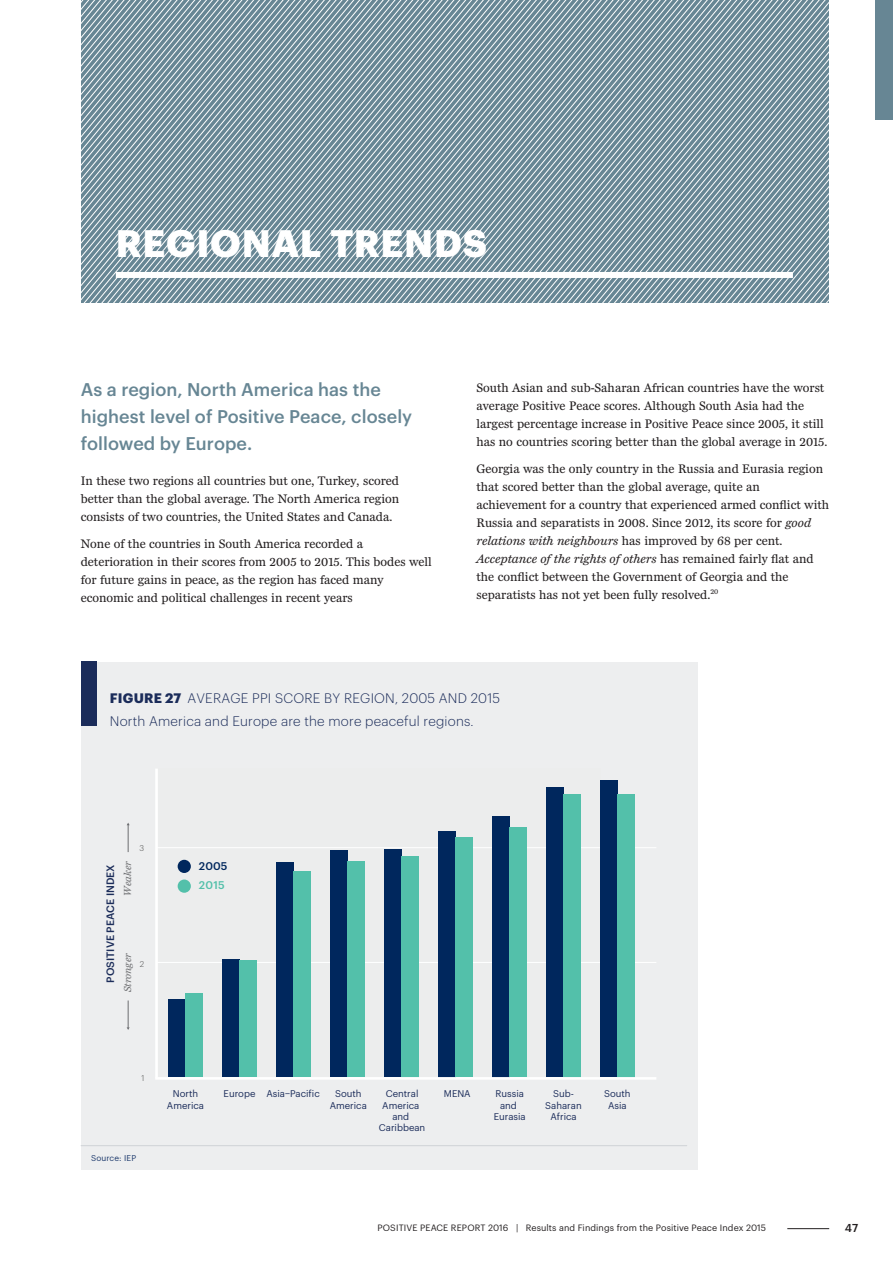
<style>
.page{position:relative;width:893px;height:1263px;background:#fff}
.page>*{position:absolute;margin:0;border:0;box-sizing:border-box;transform-origin:0 0}
.IEP_section_heading{font:700 37.5px "Graphik";letter-spacing:.015em;color:#fff}
.Intro_Text__14pt__Te{font:500 18px/27px "Graphik";letter-spacing:.005em;color:#678694}
.t1{font:300 13.5px/22.8px "Graphik";letter-spacing:.015em;color:#1b2c5a}
.t2{font:12.75px/18px "Miller Daily Two";color:#231f20}
.t3{font:500 11.25px "Graphik";color:#231f20}
.t4{font:500 10.95px/19.5px "Graphik";letter-spacing:.015em;color:#00275d}
.t5{font:500 10.5px "Graphik";color:#1c2d5a}
.t6{font:italic 10.5px "Miller Daily Two";color:#6c6d70}
.t7{font:9.6px/11.4px "Graphik";color:#1b2c5a;text-align:center}
.t8{font:9px "Graphik";letter-spacing:.01em;color:#231f20}
.t9{font:8.25px "Graphik";letter-spacing:.015em;color:#1c396c}
.t10{font:300 8.25px "Graphik";color:#4c4c4c}
.s1{font-style:italic}
.s2{font-weight:700}
.s3{color:#53c0aa}
</style>
<div class="page">
<svg style="left:224px;top:0;width:38px;height:303px;background:#88a0ab"></svg>
<svg style="left:81px;top:0;width:143px;height:303px;background:#88a0ab"></svg>
<svg style="left:262px;top:0;width:18px;height:303px;background:#88a0ab"></svg>
<svg style="left:672px;top:0;width:157px;height:303px;background:#88a0ab"></svg>
<svg style="left:280px;top:0;width:392px;height:303px;background:#88a0ab"></svg>
<div style="left:116px;top:272px;width:677px;height:6px;background:#fff"></div>
<div style="left:81px;top:661px;width:616px;height:508px;background:#edeeef"></div>
<hr style="left:157px;top:962px;width:499px;height:1px;background:#fff">
<hr style="left:157px;top:847px;width:499px;height:1px;background:#fff">
<div style="left:168px;top:999px;width:18px;height:78px;background:#00275d"></div>
<div style="left:186px;top:994px;width:17px;height:83px;background:#53c0aa"></div>
<div style="left:222px;top:960px;width:18px;height:117px;background:#00275d"></div>
<div style="left:240px;top:960px;width:17px;height:117px;background:#53c0aa"></div>
<div style="left:276px;top:863px;width:17px;height:214px;background:#00275d"></div>
<div style="left:293px;top:871px;width:18px;height:206px;background:#53c0aa"></div>
<div style="left:330px;top:850px;width:17px;height:227px;background:#00275d"></div>
<div style="left:347px;top:862px;width:18px;height:215px;background:#53c0aa"></div>
<div style="left:384px;top:850px;width:17px;height:227px;background:#00275d"></div>
<div style="left:401px;top:856px;width:18px;height:221px;background:#53c0aa"></div>
<div style="left:438px;top:831px;width:17px;height:246px;background:#00275d"></div>
<div style="left:455px;top:837px;width:18px;height:240px;background:#53c0aa"></div>
<div style="left:492px;top:816px;width:17px;height:261px;background:#00275d"></div>
<div style="left:509px;top:827px;width:18px;height:250px;background:#53c0aa"></div>
<div style="left:546px;top:787px;width:17px;height:290px;background:#00275d"></div>
<div style="left:563px;top:794px;width:18px;height:283px;background:#53c0aa"></div>
<div style="left:600px;top:780px;width:17px;height:297px;background:#00275d"></div>
<div style="left:617px;top:794px;width:18px;height:283px;background:#53c0aa"></div>
<hr style="left:155px;top:768px;width:3px;height:310px;background:#fff">
<hr style="left:155px;top:1077px;width:501px;height:3px;background:#fff">
<div style="left:81px;top:661px;width:15px;height:65px;background:#1b2c5a"></div>
<div style="left:178px;top:860px;width:13px;height:13px;background:#00275d;border-radius:50%"></div>
<div style="left:178px;top:879px;width:13px;height:14px;background:#53c0aa;border-radius:50%"></div>
<hr style="left:81px;top:1145px;width:606px;height:1px;background:#cfd2d6">
<svg style="left:127px;top:823px;width:3px;height:29px"></svg>
<svg style="left:127px;top:1000px;width:3px;height:30px"></svg>
<hr style="left:787px;top:1228px;width:42px;height:1px;background:#231f20">
<div style="left:876px;top:0;width:17px;height:119px;background:#678694"></div>
<p class="IEP_section_heading" style="left:116px;top:214px;width:373px">REGIONAL TRENDS</p>
<p class="Intro_Text__14pt__Te" style="left:81px;top:375px;width:333px">As a region, North America has the highest level of Positive Peace, closely followed by Europe.</p>
<p class="t2" style="left:81px;top:472px;width:320px;text-align:justify">In these two regions all countries but one, Turkey, scored better than the global average. The North America region consists of two countries, the United States and Canada.</p>
<p class="t2" style="left:81px;top:534px;width:352px">None of the countries in South America recorded a deterioration in their scores from 2005 to 2015. This bodes well for future gains in peace, as the region has faced many economic and political challenges in recent years</p>
<p class="t2" style="left:476px;top:379px;width:353px">South Asian and sub-Saharan African countries have the worst average Positive Peace scores. Although South Asia had the largest percentage increase in Positive Peace since 2005, it still has no countries scoring better than the global average in 2015.</p>
<p class="t2" style="left:476px;top:459px;width:354px">Georgia was the only country in the Russia and Eurasia region that scored better than the global average, quite an achievement for a country that experienced armed conflict with Russia and separatists in 2008. Since 2012, its score for <span class="s1">good relations with neighbours</span> has improved by 68 per cent.<br><span class="s1">Acceptance of the rights of others</span> has remained fairly flat and the conflict between the Government of Georgia and the separatists has not yet been fully resolved.<sup>20</sup></p>
<p class="t1" style="left:110px;top:686px;width:392px"><span class="s2">FIGURE 27</span> AVERAGE PPI SCORE BY REGION, 2005 AND 2015<br>North America and Europe are the more peaceful regions.</p>
<p class="t5" style="left:102px;top:983px;width:120px;rotate:-90deg">POSITIVE PEACE INDEX</p>
<p class="t6" style="left:122px;top:896px;width:36px;rotate:-90deg">Weaker</p>
<p class="t10" style="left:139px;top:842px;width:6px">3</p>
<p class="t6" style="left:122px;top:992px;width:41px;rotate:-90deg">Stronger</p>
<p class="t10" style="left:140px;top:958px;width:6px">2</p>
<p class="t4" style="left:199px;top:855px;width:30px">2005<br><span class="s3">2015</span></p>
<p class="t10" style="left:142px;top:1072px;width:5px">1</p>
<p class="t9" style="left:91px;top:1151px;width:47px">Source: IEP</p>
<p class="t7" style="left:167px;top:1087px;width:39px">North<br>America</p>
<p class="t7" style="left:224px;top:1087px;width:98px">Europe Asia−Pacific</p>
<p class="t7" style="left:330px;top:1087px;width:39px">South<br>America</p>
<p class="t7" style="left:379px;top:1087px;width:48px">Central<br>America and<br>Caribbean</p>
<p class="t7" style="left:444px;top:1087px;width:28px">MENA</p>
<p class="t7" style="left:494px;top:1087px;width:34px">Russia and<br>Eurasia</p>
<p class="t7" style="left:545px;top:1087px;width:38px">Sub-<br>Saharan<br>Africa</p>
<p class="t7" style="left:604px;top:1087px;width:28px">South<br>Asia</p>
<p class="t8" style="left:378px;top:1220px;width:390px">POSITIVE PEACE REPORT 2016 | Results and Findings from the Positive Peace Index 2015</p>
<p class="t3" style="left:845px;top:1220px;width:15px">47</p>
</div>
